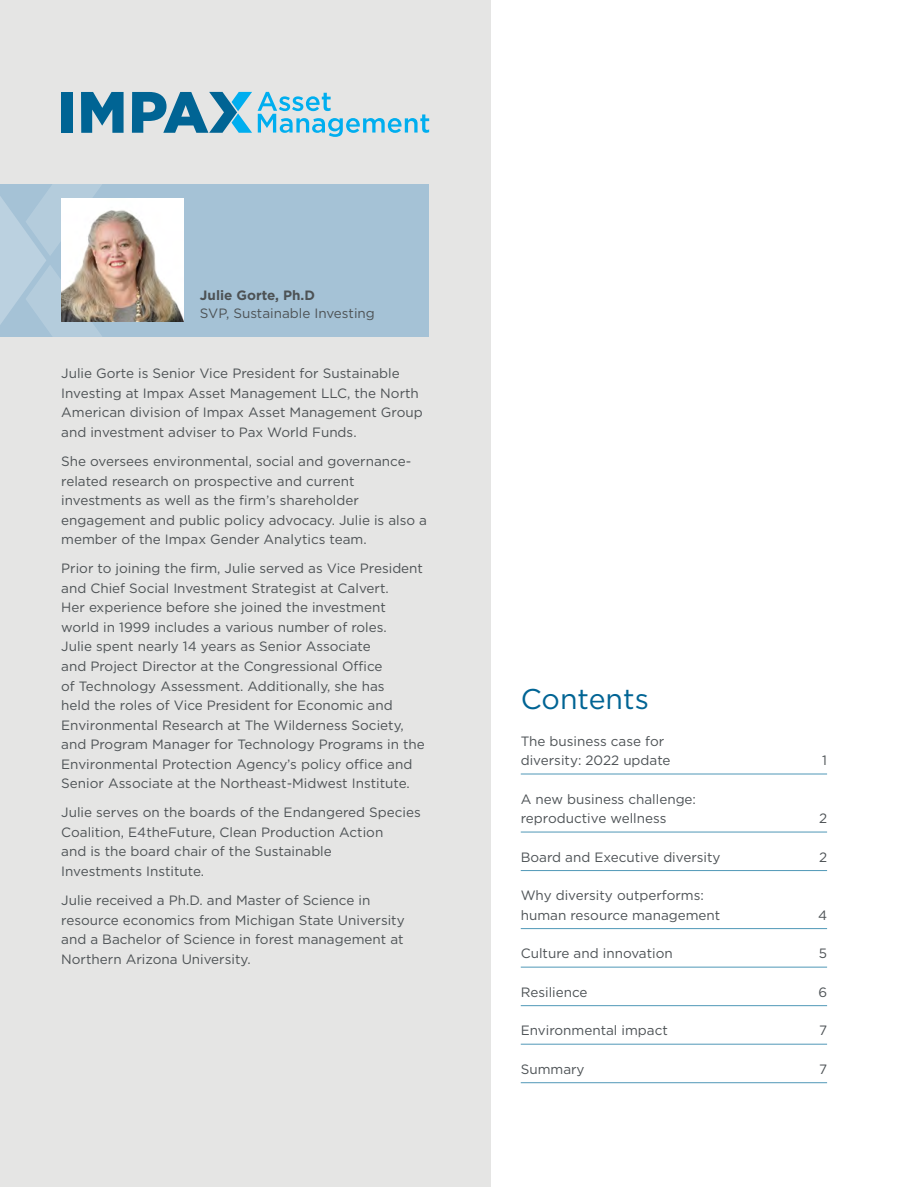
<style>
.page{position:relative;width:919px;height:1187px;background:#fff}
.page>*{position:absolute;margin:0;border:0;box-sizing:border-box;transform-origin:0 0}
.Main_heading_19_21_B{font:28.5px "Gotham";color:#006494}
.Body_text_9_13{font:13.5px/19.5px "Gotham";color:#4d5255}
.Contents_9_13{font:13.5px/19.5px "Gotham";color:#4d5255}
.Body_text_9_12{font:13.5px/18px "Gotham";color:#4d5255}
.s1{font-weight:700}
</style>
<div class="page">
<div style="left:0;top:0;width:490px;height:1186px;background:#e5e5e4"></div>
<div style="left:0;top:184px;width:429px;height:153px;background:#a5c2d6"></div>
<svg style="left:0;top:184px;width:103px;height:153px"></svg>
<img style="left:61px;top:199px;width:123px;height:122px">
<div style="left:61px;top:92px;width:12px;height:41px;background:#006494"></div>
<svg style="left:81px;top:92px;width:42px;height:41px"></svg>
<svg style="left:132px;top:92px;width:297px;height:45px"></svg>
<hr style="left:520px;top:773px;width:307px;height:1px;background:#5098b7">
<hr style="left:520px;top:831px;width:307px;height:1px;background:#5098b7">
<hr style="left:520px;top:870px;width:307px;height:1px;background:#5098b7">
<hr style="left:520px;top:928px;width:307px;height:1px;background:#5098b7">
<hr style="left:520px;top:966px;width:307px;height:1px;background:#5098b7">
<hr style="left:520px;top:1005px;width:307px;height:1px;background:#5098b7">
<hr style="left:520px;top:1043px;width:307px;height:1px;background:#5098b7">
<hr style="left:520px;top:1082px;width:307px;height:1px;background:#5098b7">
<p class="Body_text_9_12" style="left:200px;top:286px;width:176px"><span class="s1">Julie Gorte, Ph.D<br></span>SVP, Sustainable Investing</p>
<p class="Body_text_9_13" style="left:61px;top:363px;width:363px">Julie Gorte is Senior Vice President for Sustainable Investing at Impax Asset Management LLC, the North American division of Impax Asset Management Group and investment adviser to Pax World Funds.</p>
<p class="Body_text_9_13" style="left:61px;top:451px;width:367px">She oversees environmental, social and governance&shy;related research on prospective and current investments as well as the firm’s shareholder engagement and public policy advocacy. Julie is also a member of the Impax Gender Analytics team.</p>
<p class="Body_text_9_13" style="left:61px;top:558px;width:365px">Prior to joining the firm, Julie served as Vice President and Chief Social Investment Strategist at Calvert.<br>Her experience before she joined the investment world in 1999 includes a various number of roles.<br>Julie spent nearly 14 years as Senior Associate<br>and Project Director at the Congressional Office<br>of Technology Assessment. Additionally, she has<br>held the roles of Vice President for Economic and Environmental Research at The Wilderness Society, and Program Manager for Technology Programs in the Environmental Protection Agency’s policy office and Senior Associate at the Northeast-Midwest Institute.</p>
<p class="Body_text_9_13" style="left:61px;top:802px;width:361px">Julie serves on the boards of the Endangered Species Coalition, E4theFuture, Clean Production Action<br>and is the board chair of the Sustainable<br>Investments Institute.</p>
<p class="Body_text_9_13" style="left:61px;top:890px;width:345px">Julie received a Ph.D. and Master of Science in resource economics from Michigan State University and a Bachelor of Science in forest management at Northern Arizona University.</p>
<p class="Main_heading_19_21_B" style="left:520px;top:680px;width:130px">Contents</p>
<p class="Contents_9_13" style="left:520px;top:730px;width:151px">The business case for diversity: 2022 update</p>
<p class="Contents_9_13" style="left:520px;top:788px;width:177px">A new business challenge: reproductive wellness</p>
<p class="Contents_9_13" style="left:822px;top:750px;width:6px">1</p>
<p class="Contents_9_13" style="left:818px;top:808px;width:10px">2</p>
<p class="Contents_9_13" style="left:520px;top:846px;width:201px">Board and Executive diversity</p>
<p class="Contents_9_13" style="left:818px;top:846px;width:10px">2</p>
<p class="Contents_9_13" style="left:520px;top:885px;width:201px">Why diversity outperforms: human resource management</p>
<p class="Contents_9_13" style="left:818px;top:904px;width:11px">4</p>
<p class="Contents_9_13" style="left:520px;top:943px;width:153px">Culture and innovation</p>
<p class="Contents_9_13" style="left:818px;top:943px;width:10px">5</p>
<p class="Contents_9_13" style="left:520px;top:981px;width:68px">Resilience</p>
<p class="Contents_9_13" style="left:818px;top:981px;width:10px">6</p>
<p class="Contents_9_13" style="left:520px;top:1020px;width:149px">Environmental impact</p>
<p class="Contents_9_13" style="left:819px;top:1020px;width:10px">7</p>
<p class="Contents_9_13" style="left:520px;top:1058px;width:65px">Summary</p>
<p class="Contents_9_13" style="left:819px;top:1058px;width:10px">7</p>
</div>
